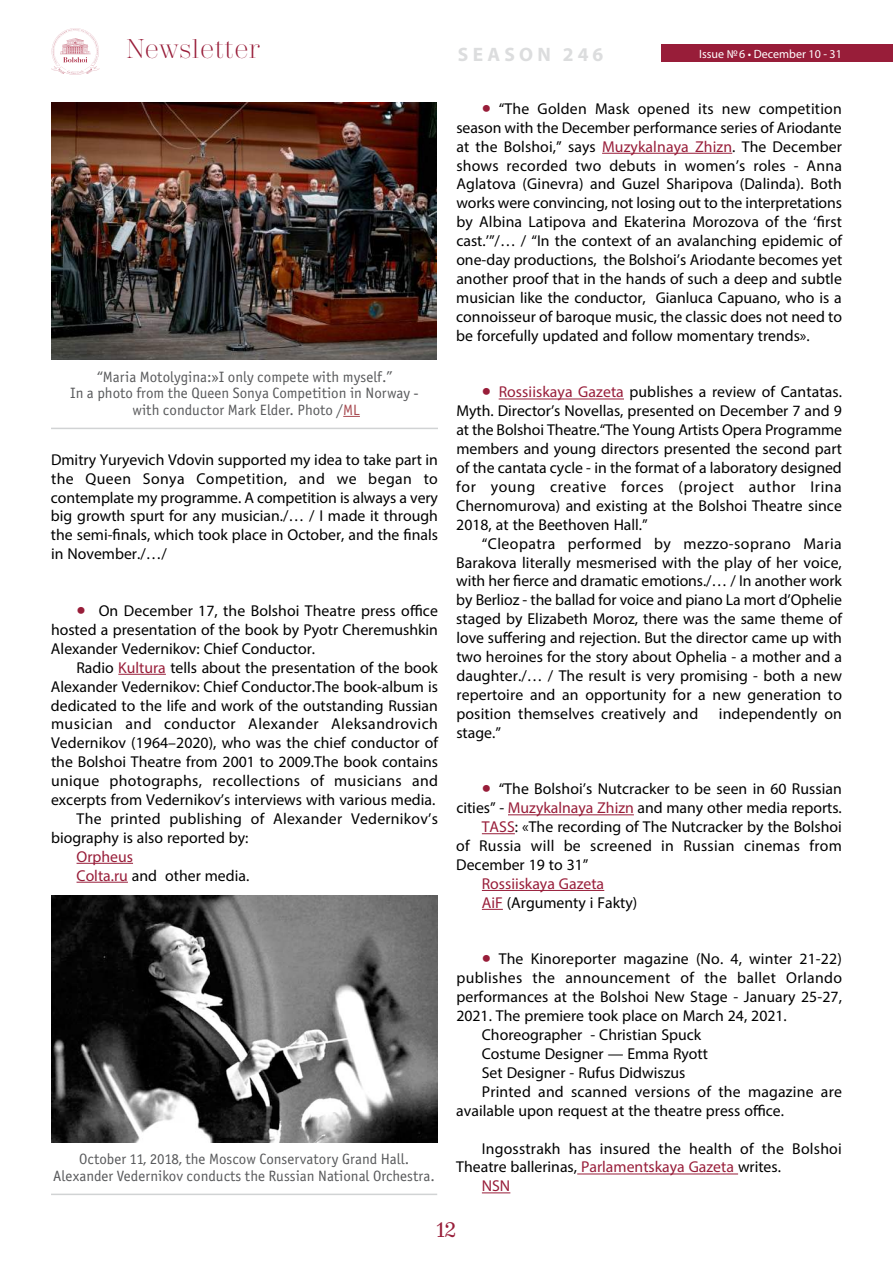
<style>
.page{position:relative;width:893px;height:1263px;background:#fff}
.page>*{position:absolute;margin:0;border:0;box-sizing:border-box;transform-origin:0 0}
.t1{font:300 27px "Trivia Serif";color:#981d39}
.t2{font:21px "Trivia Serif 10 Demo";color:#981d39}
.t3{font:700 19.5px "Myriad Pro";letter-spacing:.22em;color:#dcddde}
.t4{font:15.75px/18.9px "Myriad Pro";color:#000;text-align:justify}
.t5{font:15.75px "Myriad Pro";letter-spacing:.02em;color:#000}
.t6{font:15.75px/18.9px "Myriad Pro";color:#981d39}
.t7{font:15.75px "Myriad Pro";letter-spacing:.03em;color:#000}
.t8{font:15px/16.5px "Officina Sans Book ITC";color:#58595b;text-align:center}
.t9{font:12px "Myriad Pro";color:#fff}
.s1{color:#a84a51}
.s2{font-size:33px;color:#981d39}
.s3{color:#981d39}
.s4{color:#000}
</style>
<div class="page">
<div style="left:661px;top:45px;width:232px;height:17px;background:#981d39"></div>
<svg style="left:51px;top:28px;width:49px;height:47px"></svg>
<hr style="left:118px;top:674px;width:48px;height:1px;background:#981d39">
<hr style="left:77px;top:863px;width:56px;height:1px;background:#981d39">
<hr style="left:77px;top:882px;width:51px;height:1px;background:#981d39">
<img style="left:51px;top:102px;width:386px;height:257px">
<hr style="left:51px;top:428px;width:387px;height:1px;background:#d1d3d4">
<svg style="left:343px;top:416px;width:17px;height:1px"></svg>
<img style="left:51px;top:896px;width:386px;height:246px">
<hr style="left:51px;top:1193px;width:386px;height:2px;background:#d1d3d4">
<hr style="left:602px;top:153px;width:130px;height:1px;background:#981d39">
<hr style="left:499px;top:399px;width:125px;height:1px;background:#981d39">
<hr style="left:508px;top:814px;width:126px;height:1px;background:#981d39">
<hr style="left:482px;top:833px;width:33px;height:1px;background:#981d39">
<hr style="left:482px;top:890px;width:122px;height:1px;background:#981d39">
<svg style="left:482px;top:909px;width:21px;height:1px"></svg>
<hr style="left:577px;top:1173px;width:161px;height:1px;background:#981d39">
<svg style="left:482px;top:1192px;width:28px;height:1px"></svg>
<h1 class="t1" style="left:126px;top:35px;width:135px">Newsletter</h1>
<p class="t9" style="left:699px;top:46px;width:144px">Issue №6 • December 10 - 31</p>
<p class="t3" style="left:458px;top:41px;width:147px">SEASON 246</p>
<p class="t8" style="left:70px;top:369px;width:350px">“Maria Motolygina:»I only compete with myself.”<br>In a photo from the Queen Sonya Competition in Norway - with conductor Mark Elder. Photo /<span class="s1">ML</span></p>
<p class="t4" style="left:51px;top:450px;width:389px">Dmitry Yuryevich Vdovin supported my idea to take part in the Queen Sonya Competition, and we began to contemplate my programme. A competition is always a very big growth spurt for any musician./… / I made it through the semi-finals, which took place in October, and the finals in November./…/</p>
<p class="t4" style="left:51px;top:601px;width:388px;text-indent:26px"><span class="s2">•</span> On December 17, the Bolshoi Theatre press office hosted a presentation of the book by Pyotr Cheremushkin Alexander Vedernikov: Chief Conductor.</p>
<p class="t4" style="left:76px;top:658px;width:363px">Radio <span class="s3">Kultura</span> tells about the presentation of the book</p>
<p class="t4" style="left:51px;top:677px;width:388px">Alexander Vedernikov: Chief Conductor.The book-album is</p>
<p class="t4" style="left:51px;top:695px;width:388px">dedicated to the life and work of the outstanding Russian</p>
<p class="t7" style="left:51px;top:714px;width:388px">musician and conductor Alexander Aleksandrovich</p>
<p class="t4" style="left:51px;top:733px;width:388px">Vedernikov (1964–2020), who was the chief conductor of</p>
<p class="t4" style="left:51px;top:752px;width:388px">the Bolshoi Theatre from 2001 to 2009.The book contains</p>
<p class="t5" style="left:51px;top:771px;width:388px">unique photographs, recollections of musicians and</p>
<p class="t4" style="left:51px;top:790px;width:386px">excerpts from Vedernikov’s interviews with various media.</p>
<p class="t4" style="left:77px;top:809px;width:363px">The printed publishing of Alexander Vedernikov’s</p>
<p class="t4" style="left:51px;top:828px;width:199px">biography is also reported by:</p>
<p class="t6" style="left:77px;top:847px;width:174px">Orpheus<br>Colta.ru <span class="s4">and other media.</span></p>
<p class="t8" style="left:53px;top:1151px;width:383px">October 11, 2018, the Moscow Conservatory Grand Hall.<br>Alexander Vedernikov conducts the Russian National Orchestra.</p>
<p class="t4" style="left:456px;top:99px;width:387px;text-indent:26px"><span class="s2">•</span> “The Golden Mask opened its new competition season with the December performance series of Ariodante at the Bolshoi,” says <span class="s3">Muzykalnaya Zhizn</span>. The December shows recorded two debuts in women’s roles - Anna Aglatova (Ginevra) and Guzel Sharipova (Dalinda). Both works were convincing, not losing out to the interpretations by Albina Latipova and Ekaterina Morozova of the ‘first cast.’”/… / “In the context of an avalanching epidemic of one-day productions, the Bolshoi’s Ariodante becomes yet another proof that in the hands of such a deep and subtle musician like the conductor, Gianluca Capuano, who is a connoisseur of baroque music, the classic does not need to be forcefully updated and follow momentary trends».</p>
<p class="t4" style="left:456px;top:382px;width:387px;text-indent:26px"><span class="s2">•</span> <span class="s3">Rossiiskaya Gazeta</span> publishes a review of Cantatas.<br>Myth. Director’s Novellas, presented on December 7 and 9 at the Bolshoi Theatre.“The Young Artists Opera Programme members and young directors presented the second part of the cantata cycle - in the format of a laboratory designed for young creative forces (project author Irina Chernomurova) and existing at the Bolshoi Theatre since 2018, at the Beethoven Hall.”</p>
<p class="t4" style="left:456px;top:534px;width:387px;text-indent:26px">“Cleopatra performed by mezzo-soprano Maria Barakova literally mesmerised with the play of her voice, with her fierce and dramatic emotions./… / In another work by Berlioz - the ballad for voice and piano La mort d’Ophelie staged by Elizabeth Moroz, there was the same theme of love suffering and rejection. But the director came up with two heroines for the story about Ophelia - a mother and a daughter./… / The result is very promising - both a new repertoire and an opportunity for a new generation to position themselves creatively and</p>
<p class="t4" style="left:719px;top:704px;width:125px">independently on</p>
<p class="t4" style="left:456px;top:723px;width:46px">stage.”</p>
<p class="t4" style="left:482px;top:779px;width:362px"><span class="s2">•</span> “The Bolshoi’s Nutcracker to be seen in 60 Russian</p>
<p class="t4" style="left:456px;top:798px;width:387px">cities” - <span class="s3">Muzykalnaya Zhizn</span> and many other media reports.</p>
<p class="t4" style="left:482px;top:817px;width:362px"><span class="s3">TASS</span>: «The recording of The Nutcracker by the Bolshoi</p>
<p class="t5" style="left:456px;top:836px;width:387px">of Russia will be screened in Russian cinemas from</p>
<p class="t4" style="left:456px;top:855px;width:134px">December 19 to 31”</p>
<p class="t6" style="left:482px;top:874px;width:157px">Rossiiskaya Gazeta<br>AiF <span class="s4">(Argumenty i Fakty)</span></p>
<p class="t4" style="left:482px;top:949px;width:362px"><span class="s2">•</span> The Kinoreporter magazine (No. 4, winter 21-22)</p>
<p class="t5" style="left:456px;top:968px;width:387px">publishes the announcement of the ballet Orlando</p>
<p class="t4" style="left:456px;top:987px;width:387px">performances at the Bolshoi New Stage - January 25-27,</p>
<p class="t4" style="left:456px;top:1006px;width:332px">2021. The premiere took place on March 24, 2021.</p>
<p class="t4" style="left:482px;top:1025px;width:221px">Choreographer - Christian Spuck</p>
<p class="t4" style="left:482px;top:1044px;width:228px">Costume Designer — Emma Ryott</p>
<p class="t4" style="left:482px;top:1063px;width:205px">Set Designer - Rufus Didwiszus</p>
<p class="t4" style="left:482px;top:1082px;width:362px">Printed and scanned versions of the magazine are</p>
<p class="t4" style="left:456px;top:1101px;width:329px">available upon request at the theatre press office.</p>
<p class="t4" style="left:482px;top:1138px;width:362px">Ingosstrakh has insured the health of the Bolshoi</p>
<p class="t4" style="left:456px;top:1157px;width:326px">Theatre ballerinas, <span class="s3">Parlamentskaya Gazeta</span> writes.</p>
<p class="t6" style="left:482px;top:1176px;width:30px">NSN</p>
<h2 class="t2" style="left:437px;top:1217px;width:21px">12</h2>
</div>
